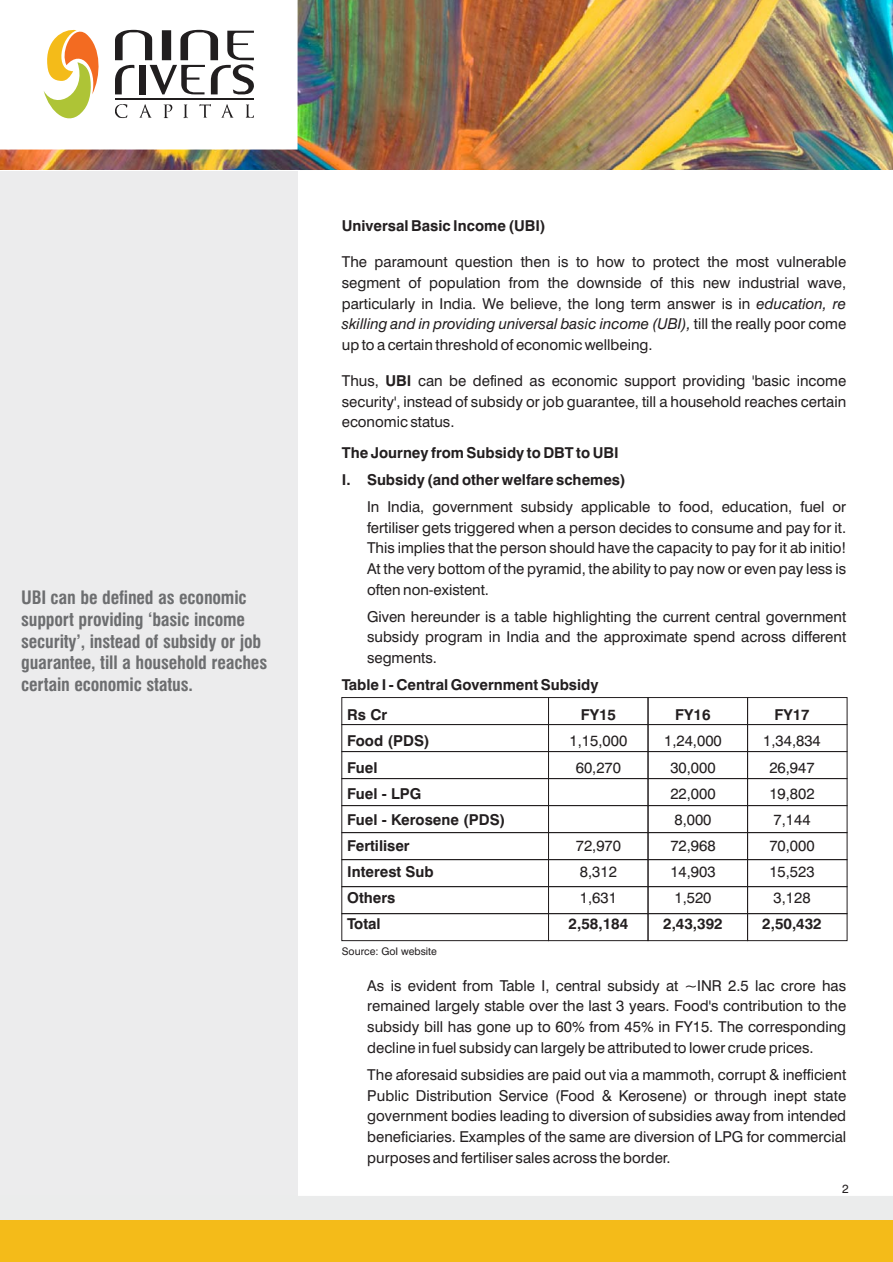
<style>
.page{position:relative;width:893px;height:1262px;background:#fff}
.page>*{position:absolute;margin:0;border:0;box-sizing:border-box;transform-origin:0 0}
.t1{font:700 condensed 18px/21.6px "Swiss 721 BT";letter-spacing:-.01em;color:#6d6e70}
.t2{font:15px/20.7px "Swiss 721 BT";color:#231f20;text-align:justify}
.t3{font:700 15px/26.1px "Swiss 721 BT";color:#231f20}
.t4{font:12px "Swiss 721 BT";color:#231f20}
.t5{font:10.5px "Swiss 721 BT";color:#231f20}
.s1{font-style:italic}
.s2{font-weight:700}
</style>
<div class="page">
<img style="left:0;top:0;width:892px;height:170px">
<div style="left:0;top:0;width:297px;height:149px;background:#fff"></div>
<svg style="left:115px;top:104px;width:139px;height:14px"></svg>
<hr style="left:115px;top:99px;width:139px;height:1px;background:#211e1f">
<svg style="left:115px;top:30px;width:139px;height:64px"></svg>
<svg style="left:44px;top:29px;width:55px;height:90px"></svg>
<div style="left:0;top:1195px;width:892px;height:62px;background:#ebecec"></div>
<div style="left:0;top:1220px;width:892px;height:41px;background:#f4bb19"></div>
<div style="left:341px;top:697px;width:208px;height:28px;border:1px solid #231f20"></div>
<div style="left:341px;top:724px;width:208px;height:28px;border:1px solid #231f20"></div>
<div style="left:341px;top:751px;width:208px;height:28px;border:1px solid #231f20"></div>
<div style="left:341px;top:778px;width:208px;height:28px;border:1px solid #231f20"></div>
<div style="left:341px;top:805px;width:208px;height:28px;border:1px solid #231f20"></div>
<div style="left:341px;top:832px;width:208px;height:28px;border:1px solid #231f20"></div>
<div style="left:341px;top:859px;width:208px;height:28px;border:1px solid #231f20"></div>
<div style="left:341px;top:886px;width:208px;height:28px;border:1px solid #231f20"></div>
<div style="left:341px;top:913px;width:208px;height:28px;border:1px solid #231f20"></div>
<div style="left:548px;top:697px;width:100px;height:28px;border:1px solid #231f20"></div>
<div style="left:548px;top:724px;width:100px;height:28px;border:1px solid #231f20"></div>
<div style="left:548px;top:751px;width:100px;height:28px;border:1px solid #231f20"></div>
<div style="left:548px;top:778px;width:100px;height:28px;border:1px solid #231f20"></div>
<div style="left:548px;top:805px;width:100px;height:28px;border:1px solid #231f20"></div>
<div style="left:548px;top:832px;width:100px;height:28px;border:1px solid #231f20"></div>
<div style="left:548px;top:859px;width:100px;height:28px;border:1px solid #231f20"></div>
<div style="left:548px;top:886px;width:100px;height:28px;border:1px solid #231f20"></div>
<div style="left:548px;top:913px;width:100px;height:28px;border:1px solid #231f20"></div>
<div style="left:647px;top:697px;width:101px;height:28px;border:1px solid #231f20"></div>
<div style="left:647px;top:724px;width:101px;height:28px;border:1px solid #231f20"></div>
<div style="left:647px;top:751px;width:101px;height:28px;border:1px solid #231f20"></div>
<div style="left:647px;top:778px;width:101px;height:28px;border:1px solid #231f20"></div>
<div style="left:647px;top:805px;width:101px;height:28px;border:1px solid #231f20"></div>
<div style="left:647px;top:832px;width:101px;height:28px;border:1px solid #231f20"></div>
<div style="left:647px;top:859px;width:101px;height:28px;border:1px solid #231f20"></div>
<div style="left:647px;top:886px;width:101px;height:28px;border:1px solid #231f20"></div>
<div style="left:647px;top:913px;width:101px;height:28px;border:1px solid #231f20"></div>
<div style="left:747px;top:697px;width:100px;height:28px;border:1px solid #231f20"></div>
<div style="left:747px;top:724px;width:100px;height:28px;border:1px solid #231f20"></div>
<div style="left:747px;top:751px;width:100px;height:28px;border:1px solid #231f20"></div>
<div style="left:747px;top:778px;width:100px;height:28px;border:1px solid #231f20"></div>
<div style="left:747px;top:805px;width:100px;height:28px;border:1px solid #231f20"></div>
<div style="left:747px;top:832px;width:100px;height:28px;border:1px solid #231f20"></div>
<div style="left:747px;top:859px;width:100px;height:28px;border:1px solid #231f20"></div>
<div style="left:747px;top:886px;width:100px;height:28px;border:1px solid #231f20"></div>
<div style="left:747px;top:913px;width:100px;height:28px;border:1px solid #231f20"></div>
<p class="t1" style="left:21px;top:588px;width:248px">UBI can be defined as economic support providing ‘basic income security’, instead of subsidy or job guarantee, till a household reaches certain economic status.</p>
<p class="t3" style="left:342px;top:214px;width:205px">Universal Basic Income (UBI)</p>
<p class="t2" style="left:342px;top:253px;width:506px">The paramount question then is to how to protect the most vulnerable segment of population from the downside of this new industrial wave, particularly in India. We believe, the long term answer is in <span class="s1">education, re skilling and in providing universal basic income (UBI),</span> till the really poor come up to a certain threshold of economic wellbeing.</p>
<p class="t2" style="left:342px;top:372px;width:506px">Thus, <span class="s2">UBI</span> can be defined as economic support providing 'basic income</p>
<p class="t2" style="left:342px;top:392px;width:506px">security', instead of subsidy or job guarantee, till a household reaches certain economic status.</p>
<p class="t3" style="left:342px;top:441px;width:285px;line-height:27px">The Journey from Subsidy to DBT to UBI<br>I. Subsidy (and other welfare schemes)</p>
<p class="t2" style="left:367px;top:498px;width:480px">In India, government subsidy applicable to food, education, fuel or fertiliser gets triggered when a person decides to consume and pay for it.<br>This implies that the person should have the capacity to pay for it ab initio!<br>At the very bottom of the pyramid, the ability to pay now or even pay less is often non-existent.</p>
<p class="t2" style="left:367px;top:607px;width:480px">Given hereunder is a table highlighting the current central government subsidy program in India and the approximate spend across different segments.</p>
<p class="t3" style="left:342px;top:673px;width:258px">Table I - Central Government Subsidy</p>
<p class="t3" style="left:347px;top:703px;width:42px">Rs Cr</p>
<p class="t3" style="left:580px;top:703px;width:37px">FY15</p>
<p class="t3" style="left:675px;top:703px;width:37px">FY16</p>
<p class="t3" style="left:774px;top:703px;width:37px">FY17</p>
<p class="t3" style="left:347px;top:729px;width:160px">Food (PDS)<br>Fuel<br>Fuel - LPG<br>Fuel - Kerosene (PDS)<br>Fertiliser<br>Interest Sub<br>Others<br>Total</p>
<p class="t2" style="left:569px;top:732px;width:59px">1,15,000</p>
<p class="t2" style="left:664px;top:732px;width:59px">1,24,000</p>
<p class="t2" style="left:763px;top:732px;width:59px">1,34,834</p>
<p class="t2" style="left:575px;top:758px;width:47px">60,270</p>
<p class="t2" style="left:670px;top:758px;width:47px">30,000</p>
<p class="t2" style="left:769px;top:758px;width:47px">26,947</p>
<p class="t2" style="left:670px;top:784px;width:47px">22,000</p>
<p class="t2" style="left:769px;top:784px;width:47px">19,802</p>
<p class="t2" style="left:674px;top:810px;width:39px">8,000</p>
<p class="t2" style="left:773px;top:810px;width:39px">7,144</p>
<p class="t2" style="left:575px;top:836px;width:47px">72,970</p>
<p class="t2" style="left:670px;top:836px;width:47px">72,968</p>
<p class="t2" style="left:769px;top:836px;width:47px">70,000</p>
<p class="t2" style="left:580px;top:863px;width:39px">8,312</p>
<p class="t2" style="left:670px;top:863px;width:47px">14,903</p>
<p class="t2" style="left:769px;top:863px;width:47px">15,523</p>
<p class="t2" style="left:580px;top:889px;width:39px">1,631</p>
<p class="t2" style="left:674px;top:889px;width:39px">1,520</p>
<p class="t2" style="left:773px;top:889px;width:39px">3,128</p>
<p class="t3" style="left:568px;top:912px;width:61px">2,58,184</p>
<p class="t3" style="left:663px;top:912px;width:61px">2,43,392</p>
<p class="t3" style="left:762px;top:912px;width:61px">2,50,432</p>
<p class="t5" style="left:342px;top:947px;width:97px">Source: GoI website</p>
<p class="t2" style="left:367px;top:976px;width:480px">As is evident from Table I, central subsidy at ~INR 2.5 lac crore has remained largely stable over the last 3 years. Food's contribution to the subsidy bill has gone up to 60% from 45% in FY15. The corresponding decline in fuel subsidy can largely be attributed to lower crude prices.</p>
<p class="t2" style="left:367px;top:1065px;width:480px">The aforesaid subsidies are paid out via a mammoth, corrupt &amp; inefficient Public Distribution Service (Food &amp; Kerosene) or through inept state government bodies leading to diversion of subsidies away from intended beneficiaries. Examples of the same are diversion of LPG for commercial purposes and fertiliser sales across the border.</p>
<p class="t4" style="left:842px;top:1184px;width:8px">2</p>
</div>
